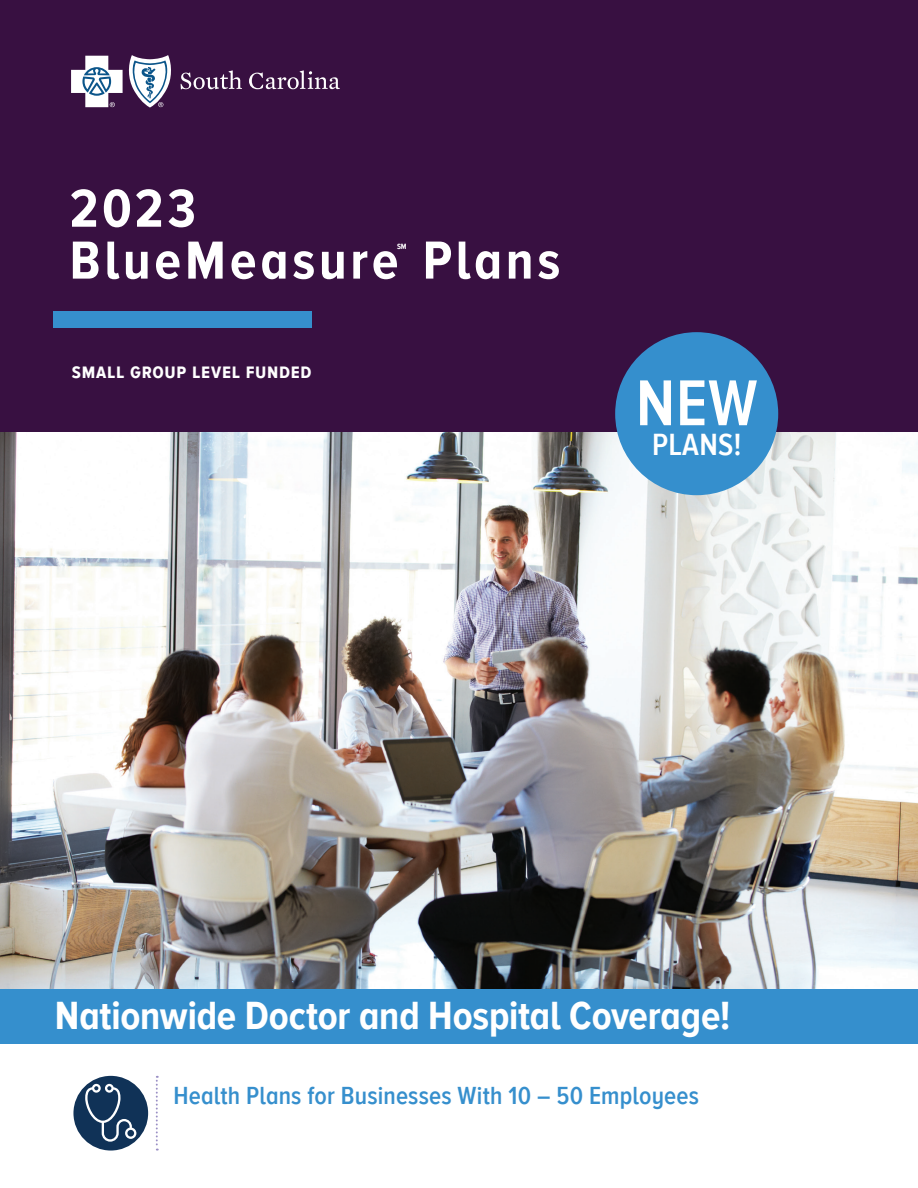
<style>
.page{position:relative;width:918px;height:1188px;background:#fff}
.page>*{position:absolute;margin:0;border:0;box-sizing:border-box;transform-origin:0 0}
.t1{font:600 67.2px "Proxima Nova A Cond";color:#fff}
.t2{font:700 55.5px/51.9px "Proxima Nova A Cond";letter-spacing:.065em;color:#fff}
.t3{font:700 40.5px "Proxima Nova A Cond";letter-spacing:-.005em;color:#fff}
.t4{font:600 31.65px "Proxima Nova A Cond";letter-spacing:.01em;color:#fff}
.t5{font:600 25.5px "Proxima Nova A Cond";letter-spacing:.005em;color:#368fcd}
.t6{font:700 21px "Proxima Nova A Cond";color:#fff}
.t7{font:700 7.8px "Proxima Nova A Cond";color:#fff}
</style>
<div class="page">
<img style="left:0;top:432px;width:918px;height:557px">
<div style="left:0;top:0;width:918px;height:432px;background:#381041"></div>
<svg style="left:71px;top:55px;width:100px;height:53px"></svg>
<svg style="left:181px;top:70px;width:61px;height:19px"></svg>
<svg style="left:249px;top:70px;width:91px;height:19px"></svg>
<div style="left:53px;top:311px;width:259px;height:17px;background:#368fcd"></div>
<div style="left:615px;top:332px;width:163px;height:163px;background:#358fcd;border-radius:50%"></div>
<div style="left:73px;top:1076px;width:75px;height:75px;background:#103257;border-radius:50%"></div>
<svg style="left:85px;top:1084px;width:51px;height:58px"></svg>
<svg style="left:156px;top:1076px;width:2px;height:75px"></svg>
<div style="left:0;top:989px;width:918px;height:54px;background:#358fcd"></div>
<h2 class="t2" style="left:70px;top:184px;width:492px">2023<br>BlueMeasure Plans</h2>
<p class="t7" style="left:397px;top:242px;width:11px">SM</p>
<p class="t6" style="left:72px;top:359px;width:241px">small group level funded</p>
<h1 class="t1" style="left:636px;top:366px;width:123px">NEW</h1>
<p class="t4" style="left:652px;top:427px;width:91px">PLANS!</p>
<h3 class="t3" style="left:55px;top:993px;width:677px">Nationwide Doctor and Hospital Coverage!</h3>
<p class="t5" style="left:173px;top:1081px;width:527px">Health Plans for Businesses With 10 – 50 Employees</p>
</div>
